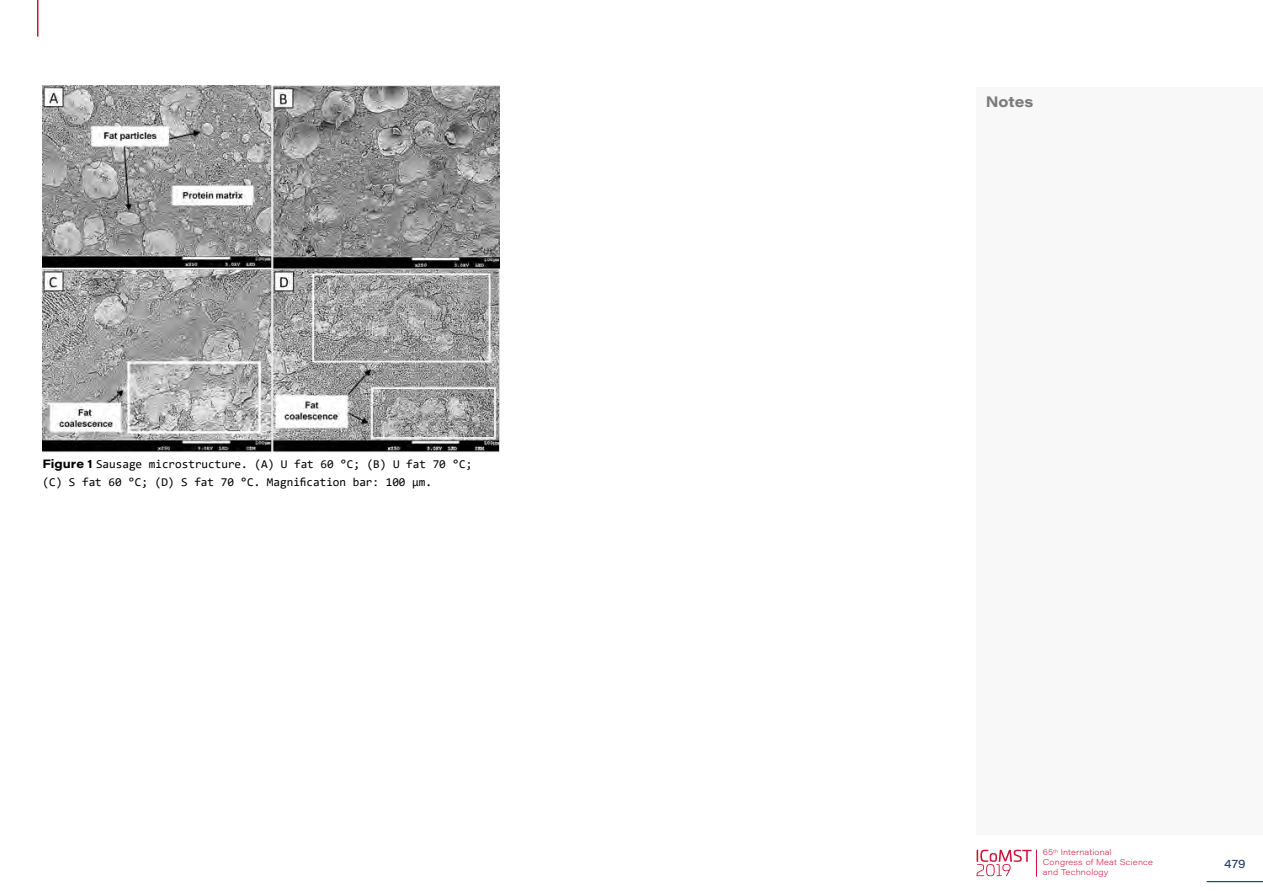
<style>
.page{position:relative;width:1263px;height:893px;background:#fff}
.page>*{position:absolute;margin:0;border:0;box-sizing:border-box;transform-origin:0 0}
.t1{font:700 15px "Acumin Pro Wide";letter-spacing:-.005em;color:#7c7b7b}
.t2{font:12px/17.9px "Consolas";color:#000}
.t3{font:12px "Acumin Pro Wide";color:#1d3661}
.t4{font:200 8.25px/9.9px "Acumin Pro Wide";letter-spacing:.02em;color:#d21035}
.s1{font-family:"Acumin Pro Wide";font-weight:700}
</style>
<div class="page">
<svg style="left:976px;top:850px;width:61px;height:26px"></svg>
<hr style="left:1206px;top:881px;width:57px;height:1px;background:#1d3661">
<hr style="left:37px;top:0;width:1px;height:37px;background:#d21035">
<div style="left:976px;top:87px;width:287px;height:747px;background:#f8f8f8"></div>
<img style="left:43px;top:85px;width:457px;height:367px">
<p class="t2" style="left:43px;top:455px;width:431px"><span class="s1">Figure 1</span> Sausage microstructure. (A) U fat 60 °C; (B) U fat 70 °C; (C) S fat 60 °C; (D) S fat 70 °C. Magnification bar: 100 µm.</p>
<p class="t1" style="left:986px;top:91px;width:49px">Notes</p>
<p class="t4" style="left:1043px;top:847px;width:112px">65<sup>th</sup> International<br>Congress of Meat Science and Technology</p>
<p class="t3" style="left:1224px;top:855px;width:23px">479</p>
</div>
